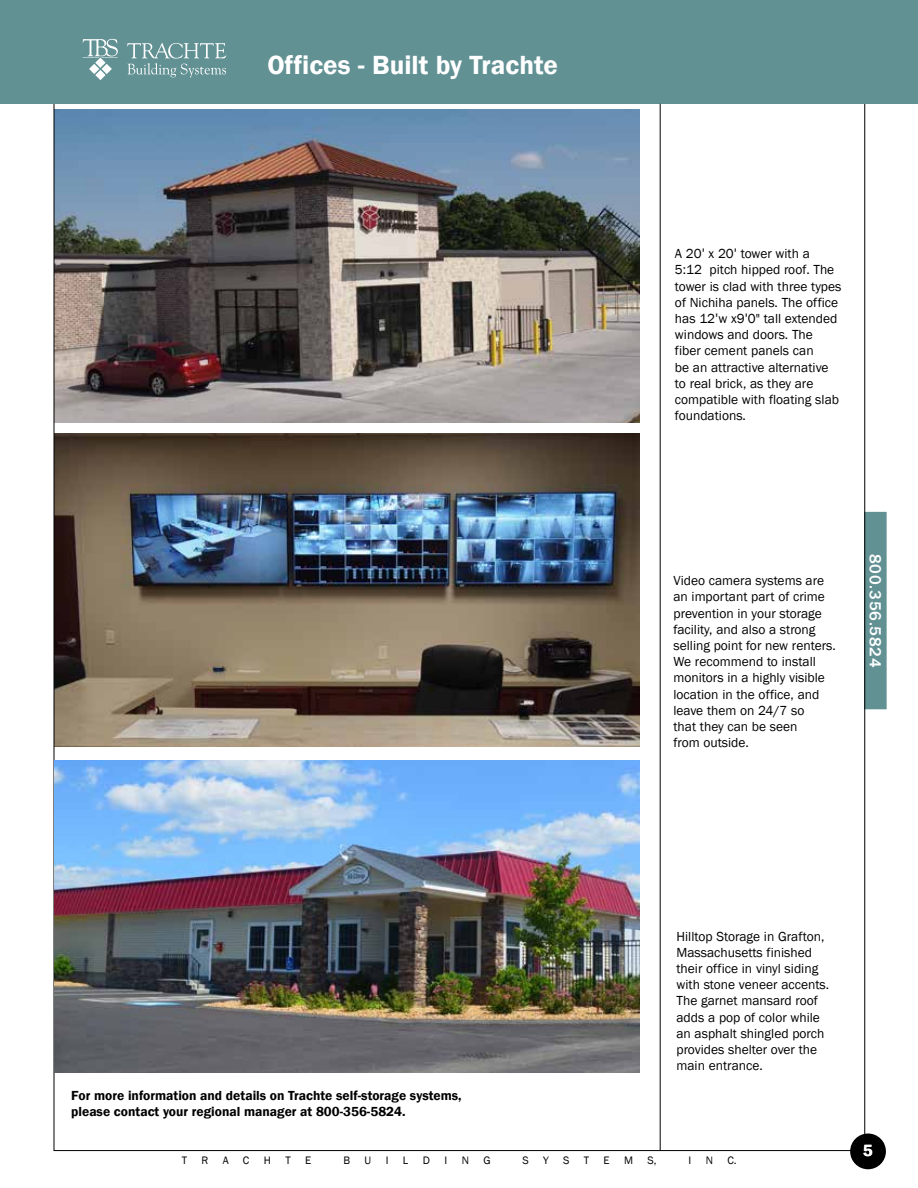
<style>
.page{position:relative;width:918px;height:1188px;background:#fff}
.page>*{position:absolute;margin:0;border:0;box-sizing:border-box;transform-origin:0 0}
.t1{font:600 27px "Franklin Gothic";color:#fff}
.t2{font:600 16.65px "Franklin Gothic";color:#fff}
.t3{font:500 16.5px "Franklin Gothic";letter-spacing:.05em;color:#fff}
.t4{font:13.5px/16.2px "Franklin Gothic";color:#000}
.t5{font:600 13.5px/16.2px "Franklin Gothic";color:#000}
.t6{font:11.1px "Franklin Gothic";color:#000}
.s1{font-family:"Work Sans"}
</style>
<div class="page">
<img style="left:55px;top:434px;width:585px;height:313px">
<img style="left:55px;top:110px;width:585px;height:313px">
<hr style="left:54px;top:1150px;width:814px;height:1px;background:#000">
<div style="left:865px;top:512px;width:21px;height:197px;background:#629194"></div>
<div style="left:865px;top:512px;width:21px;height:197px;border:1px solid #629194"></div>
<hr style="left:864px;top:104px;width:1px;height:1047px;background:#000">
<div style="left:850px;top:1134px;width:36px;height:35px;background:#000;border-radius:50%"></div>
<div style="left:4px;top:0;width:914px;height:104px;background:#629194"></div>
<div style="left:0;top:0;width:16px;height:104px;background:#629194"></div>
<svg style="left:83px;top:39px;width:35px;height:41px"></svg>
<svg style="left:127px;top:43px;width:99px;height:34px"></svg>
<hr style="left:660px;top:104px;width:1px;height:1047px;background:#000">
<hr style="left:54px;top:104px;width:1px;height:1047px;background:#000">
<img style="left:54px;top:760px;width:586px;height:313px">
<h1 class="t1" style="left:267px;top:48px;width:292px">Offices - Built by Trachte</h1>
<p class="t4" style="left:675px;top:246px;width:168px">A 20<span class="s1">'</span> x 20<span class="s1">'</span> tower with a<br>5:12 pitch hipped roof. The tower is clad with three types of Nichiha panels. The office has 12<span class="s1">'</span>w x9<span class="s1">'</span>0" tall extended windows and doors. The fiber cement panels can<br>be an attractive alternative to real brick, as they are compatible with floating slab foundations.</p>
<p class="t4" style="left:673px;top:573px;width:164px">Video camera systems are an important part of crime prevention in your storage facility, and also a strong selling point for new renters.<br>We recommend to install monitors in a highly visible location in the office, and leave them on 24/7 so<br>that they can be seen<br>from outside.</p>
<p class="t3" style="left:885px;top:554px;width:115px;rotate:90deg">800.356.5824</p>
<p class="t5" style="left:71px;top:1088px;width:392px">For more information and details on Trachte self-storage systems, please contact your regional manager at 800-356-5824.</p>
<p class="t4" style="left:676px;top:928px;width:154px">Hilltop Storage in Grafton,<br>Massachusetts finished their office in vinyl siding with stone veneer accents.<br>The garnet mansard roof adds a pop of color while an asphalt shingled porch provides shelter over the main entrance.</p>
<p class="t6" style="left:182px;top:1154px;width:7px">T</p>
<p class="t6" style="left:202px;top:1154px;width:8px">R</p>
<p class="t6" style="left:223px;top:1154px;width:7px">A</p>
<p class="t6" style="left:243px;top:1154px;width:8px">C</p>
<p class="t6" style="left:264px;top:1154px;width:9px">H</p>
<p class="t6" style="left:285px;top:1154px;width:7px">T</p>
<p class="t6" style="left:305px;top:1154px;width:8px">E</p>
<p class="t6" style="left:343px;top:1154px;width:8px">B</p>
<p class="t6" style="left:365px;top:1154px;width:8px">U</p>
<p class="t6" style="left:386px;top:1154px;width:4px">I</p>
<p class="t6" style="left:403px;top:1154px;width:7px">L</p>
<p class="t6" style="left:423px;top:1154px;width:9px">D</p>
<p class="t6" style="left:444px;top:1154px;width:4px">I</p>
<p class="t6" style="left:462px;top:1154px;width:9px">N</p>
<p class="t6" style="left:483px;top:1154px;width:9px">G</p>
<p class="t6" style="left:523px;top:1154px;width:8px">S</p>
<p class="t6" style="left:543px;top:1154px;width:7px">Y</p>
<p class="t6" style="left:563px;top:1154px;width:8px">S</p>
<p class="t6" style="left:584px;top:1154px;width:7px">T</p>
<p class="t6" style="left:604px;top:1154px;width:8px">E</p>
<p class="t6" style="left:624px;top:1154px;width:11px">M</p>
<p class="t6" style="left:648px;top:1154px;width:11px">S,</p>
<p class="t6" style="left:689px;top:1154px;width:4px">I</p>
<p class="t6" style="left:706px;top:1154px;width:9px">N</p>
<p class="t6" style="left:728px;top:1154px;width:11px">C.</p>
<p class="t2" style="left:863px;top:1140px;width:11px">5</p>
</div>
